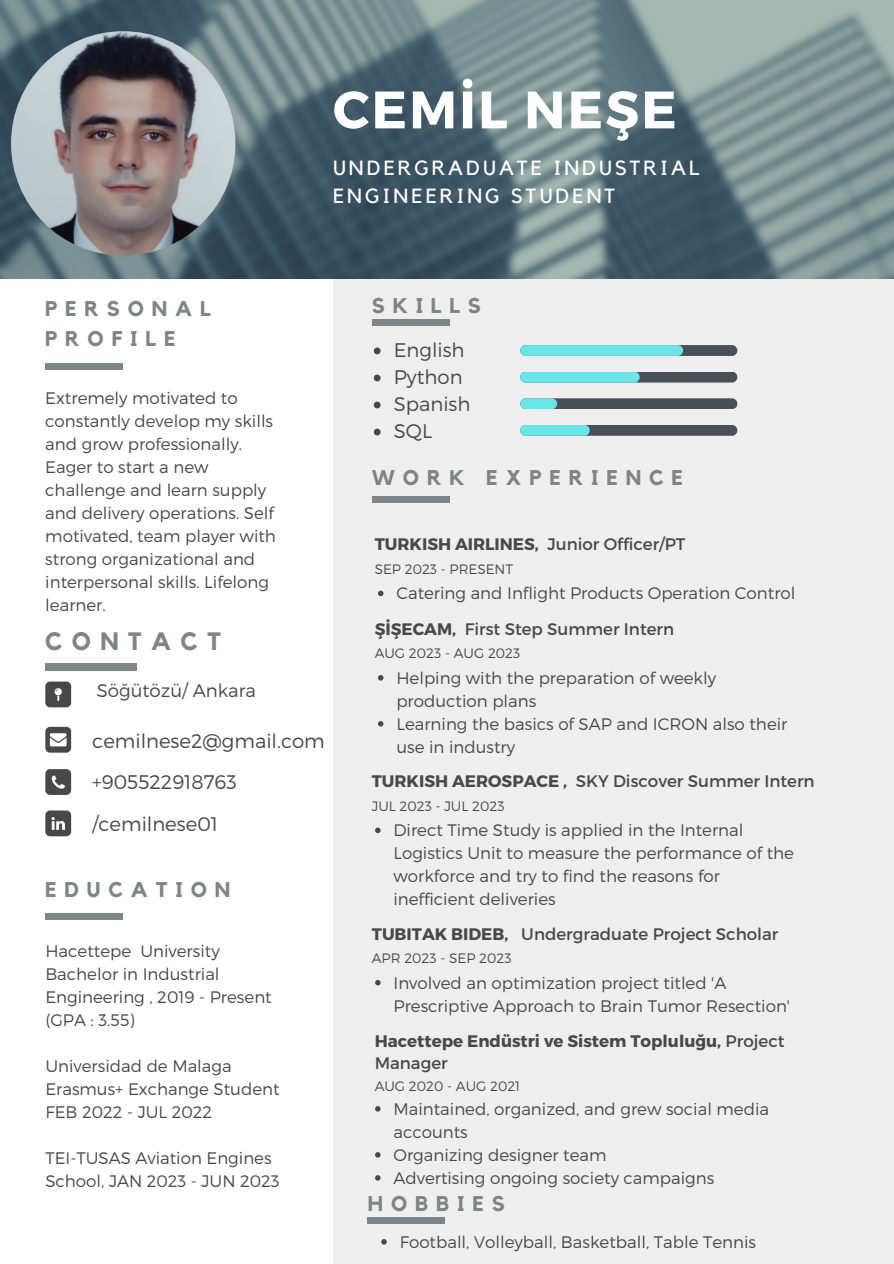
<style>
.page{position:relative;width:894px;height:1264px;background:#fff}
.page>*{position:absolute;margin:0;border:0;box-sizing:border-box;transform-origin:0 0}
.t1{font:700 52.5px "Montserrat";letter-spacing:.04em;color:#fff}
.t2{font:700 25.05px "Kollektif";letter-spacing:.37em;color:#7c8587}
.t3{font:700 21.15px "Kollektif";letter-spacing:.37em;color:#7c8587}
.t4{font:20.4px/28.5px "Kollektif";letter-spacing:.145em;color:#fff}
.t5{font:300 19.65px "Montserrat";color:#484848}
.t6{font:300 18.15px "Montserrat";color:#484848}
.t7{font:300 16.65px/23px "Montserrat";color:#484848}
.t8{font:16.65px "Montserrat";color:#484848}
.t9{font:700 16.65px/22.5px "Montserrat";color:#484848}
.t10{font:300 13.65px "Montserrat";color:#484848}
.s1{font-weight:400}
.s2{font-weight:700}
</style>
<div class="page">
<div style="left:333px;top:278px;width:560px;height:985px;background:#efefef"></div>
<img style="left:0;top:0;width:893px;height:279px">
<img style="left:11px;top:31px;width:224px;height:224px;border-radius:50%">
<div style="left:45px;top:362px;width:78px;height:7px;background:#7c8587"></div>
<div style="left:45px;top:913px;width:78px;height:7px;background:#7c8587"></div>
<div style="left:45px;top:663px;width:92px;height:8px;background:#7c8587"></div>
<svg style="left:45px;top:681px;width:26px;height:26px"></svg>
<svg style="left:45px;top:726px;width:26px;height:26px"></svg>
<svg style="left:45px;top:769px;width:26px;height:26px"></svg>
<svg style="left:45px;top:810px;width:26px;height:26px"></svg>
<svg style="left:374px;top:347px;width:6px;height:7px"></svg>
<svg style="left:374px;top:374px;width:6px;height:7px"></svg>
<svg style="left:374px;top:401px;width:6px;height:7px"></svg>
<svg style="left:374px;top:428px;width:6px;height:7px"></svg>
<div style="left:372px;top:319px;width:77px;height:7px;background:#7c8587"></div>
<div style="left:371px;top:496px;width:78px;height:7px;background:#7c8587"></div>
<div style="left:520px;top:372px;width:217px;height:10px;background:#494f56;border-radius:5px"></div>
<div style="left:520px;top:372px;width:119px;height:10px;background:#6ce5e8;border-radius:5px"></div>
<div style="left:520px;top:398px;width:217px;height:11px;background:#494f56;border-radius:5px"></div>
<div style="left:520px;top:398px;width:37px;height:11px;background:#6ce5e8;border-radius:5px"></div>
<div style="left:520px;top:345px;width:217px;height:11px;background:#494f56;border-radius:5px"></div>
<div style="left:520px;top:345px;width:163px;height:11px;background:#6ce5e8;border-radius:5px"></div>
<div style="left:367px;top:1217px;width:78px;height:7px;background:#7c8587"></div>
<svg style="left:381px;top:1239px;width:5px;height:5px"></svg>
<svg style="left:375px;top:1106px;width:5px;height:5px"></svg>
<svg style="left:375px;top:1152px;width:5px;height:5px"></svg>
<svg style="left:375px;top:1175px;width:5px;height:5px"></svg>
<svg style="left:375px;top:980px;width:5px;height:5px"></svg>
<svg style="left:375px;top:827px;width:5px;height:6px"></svg>
<svg style="left:378px;top:675px;width:5px;height:5px"></svg>
<svg style="left:378px;top:721px;width:5px;height:5px"></svg>
<div style="left:520px;top:425px;width:217px;height:11px;background:#494f56;border-radius:5px"></div>
<div style="left:520px;top:425px;width:69px;height:11px;background:#6ce5e8;border-radius:5px"></div>
<svg style="left:378px;top:590px;width:5px;height:6px"></svg>
<p class="t1" style="left:333px;top:75px;width:345px">CEMİL NEŞE</p>
<p class="t4" style="left:333px;top:154px;width:368px">UNDERGRADUATE INDUSTRIAL<br>ENGINEERING STUDENT</p>
<p class="t3" style="left:45px;top:299px;width:167px">PERSONAL</p>
<p class="t3" style="left:45px;top:329px;width:132px">PROFILE</p>
<p class="t7" style="left:45px;top:385px;width:232px">Extremely motivated to constantly develop my skills and grow professionally.<br>Eager to start a new challenge and learn supply and delivery operations. Self motivated, team player with strong organizational and interpersonal skills. Lifelong learner.</p>
<p class="t2" style="left:45px;top:630px;width:177px">CONTACT</p>
<p class="t6" style="left:97px;top:679px;width:161px">Söğütözü/ Ankara</p>
<p class="t5" style="left:92px;top:728px;width:234px">cemilnese2@gmail.com</p>
<p class="t5" style="left:92px;top:769px;width:146px">+905522918763</p>
<p class="t5" style="left:92px;top:811px;width:127px">/cemilnese01</p>
<p class="t3" style="left:45px;top:879px;width:186px">EDUCATION</p>
<p class="t7" style="left:45px;top:938px;width:176px">Hacettepe University</p>
<p class="t7" style="left:45px;top:961px;width:228px">Bachelor in Industrial<br>Engineering , 2019 - Present</p>
<p class="t7" style="left:45px;top:1007px;width:91px">(GPA : 3.55)</p>
<p class="t7" style="left:45px;top:1053px;width:188px">Universidad de Malaga</p>
<p class="t7" style="left:45px;top:1076px;width:236px">Erasmus+ Exchange Student</p>
<p class="t7" style="left:45px;top:1099px;width:168px">FEB 2022 - JUL 2022</p>
<p class="t7" style="left:45px;top:1145px;width:236px">TEI-TUSAS Aviation Engines<br>School, JAN 2023 - JUN 2023</p>
<p class="t3" style="left:371px;top:295px;width:111px">SKILLS</p>
<p class="t5" style="left:393px;top:337px;width:72px">English</p>
<p class="t5" style="left:393px;top:364px;width:70px">Python</p>
<p class="t5" style="left:393px;top:391px;width:78px">Spanish</p>
<p class="t5" style="left:393px;top:418px;width:40px">SQL</p>
<p class="t3" style="left:371px;top:468px;width:313px">WORK EXPERIENCE</p>
<p class="t9" style="left:374px;top:532px;width:312px">TURKISH AIRLINES, <span class="s1">Junior Officer/PT</span></p>
<p class="t10" style="left:374px;top:560px;width:140px">SEP 2023 - PRESENT</p>
<p class="t7" style="left:396px;top:581px;width:400px">Catering and Inflight Products Operation Control</p>
<p class="t8" style="left:374px;top:618px;width:301px"><span class="s2">ŞİŞECAM,</span> First Step Summer Intern</p>
<p class="t10" style="left:374px;top:644px;width:147px">AUG 2023 - AUG 2023</p>
<p class="t7" style="left:396px;top:665px;width:321px">Helping with the preparation of weekly production plans</p>
<p class="t7" style="left:396px;top:711px;width:392px">Learning the basics of SAP and ICRON also their use in industry</p>
<p class="t8" style="left:371px;top:770px;width:444px"><span class="s2">TURKISH AEROSPACE ,</span> SKY Discover Summer Intern</p>
<p class="t10" style="left:371px;top:797px;width:134px">JUL 2023 - JUL 2023</p>
<p class="t7" style="left:393px;top:818px;width:402px">Direct Time Study is applied in the Internal Logistics Unit to measure the performance of the workforce and try to find the reasons for inefficient deliveries</p>
<p class="t8" style="left:372px;top:923px;width:408px"><span class="s2">TUBITAK BIDEB,</span> Undergraduate Project Scholar</p>
<p class="t10" style="left:372px;top:949px;width:141px">APR 2023 - SEP 2023</p>
<p class="t7" style="left:393px;top:970px;width:398px">Involved an optimization project titled 'A<br>Prescriptive Approach to Brain Tumor Resection'</p>
<p class="t9" style="left:374px;top:1028px;width:411px">Hacettepe Endüstri ve Sistem Topluluğu, <span class="s1">Project<br>Manager</span></p>
<p class="t7" style="left:393px;top:1096px;width:377px">Maintained, organized, and grew social media accounts</p>
<p class="t7" style="left:393px;top:1142px;width:214px">Organizing designer team</p>
<p class="t7" style="left:393px;top:1165px;width:322px">Advertising ongoing society campaigns</p>
<p class="t10" style="left:374px;top:1077px;width:147px">AUG 2020 - AUG 2021</p>
<p class="t3" style="left:368px;top:1193px;width:138px">HOBBIES</p>
<p class="t7" style="left:399px;top:1229px;width:358px">Football, Volleyball, Basketball, Table Tennis</p>
</div>
